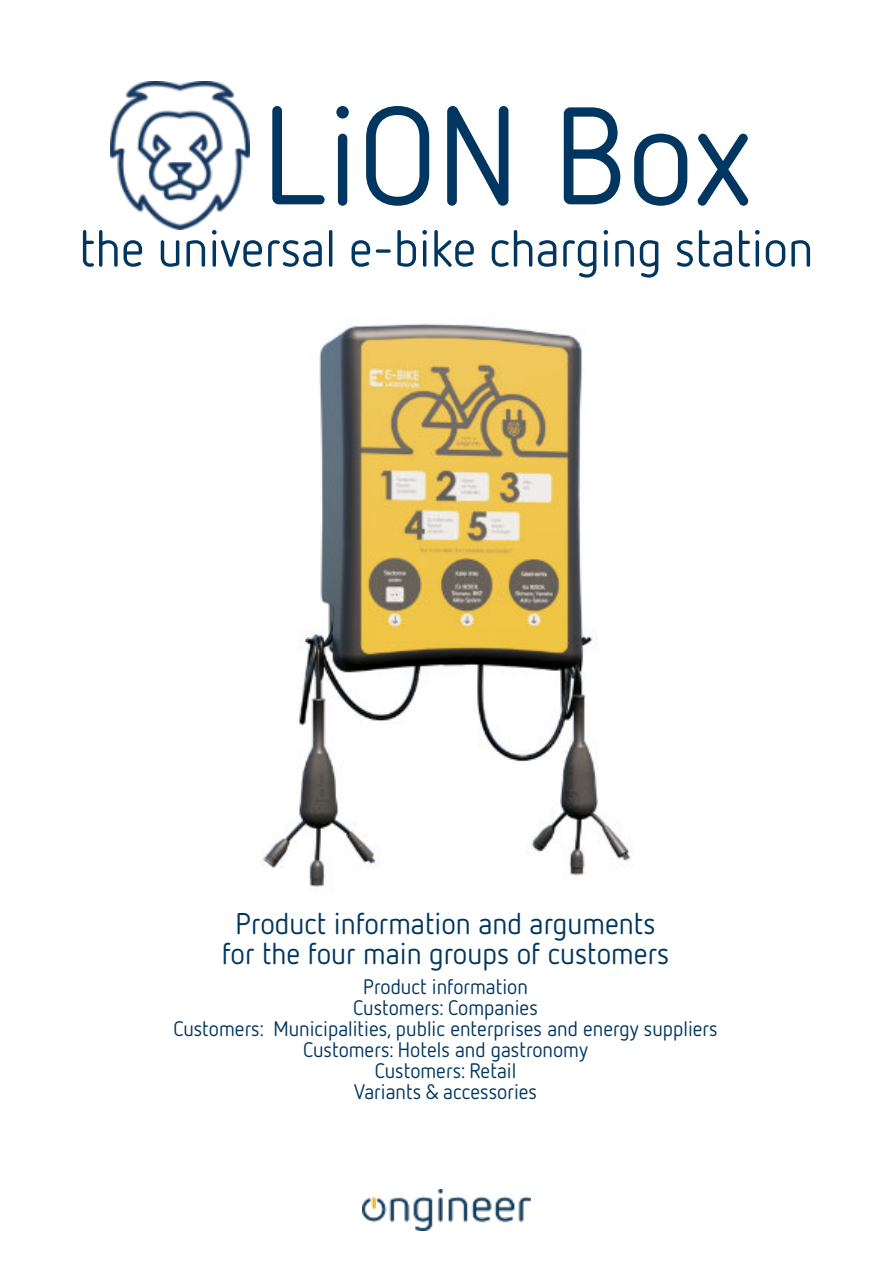
<style>
.page{position:relative;width:893px;height:1263px;background:#fff}
.page>*{position:absolute;margin:0;border:0;box-sizing:border-box;transform-origin:0 0}
.t1{font:138.3px "Netto OT";color:#013660}
.t2{font:51px "Netto OT";color:#013660}
.t3{font:30px/30px "Netto OT";color:#013660;text-align:center}
.t4{font:21px/21px "Netto OT";color:#013660;text-align:center}
</style>
<div class="page">
<img style="left:262px;top:323px;width:372px;height:565px">
<img style="left:111px;top:82px;width:139px;height:148px">
<img style="left:363px;top:1189px;width:167px;height:41px">
<h1 class="t1" style="left:262px;top:97px;width:491px">LiON Box</h1>
<h2 class="t2" style="left:79px;top:227px;width:735px">the universal e-bike charging station</h2>
<h3 class="t3" style="left:222px;top:910px;width:449px">Product information and arguments for the four main groups of customers</h3>
<p class="t4" style="left:173px;top:977px;width:546px">Product information<br>Customers: Companies<br>Customers: Municipalities, public enterprises and energy suppliers<br>Customers: Hotels and gastronomy<br>Customers: Retail<br>Variants &amp; accessories</p>
</div>
